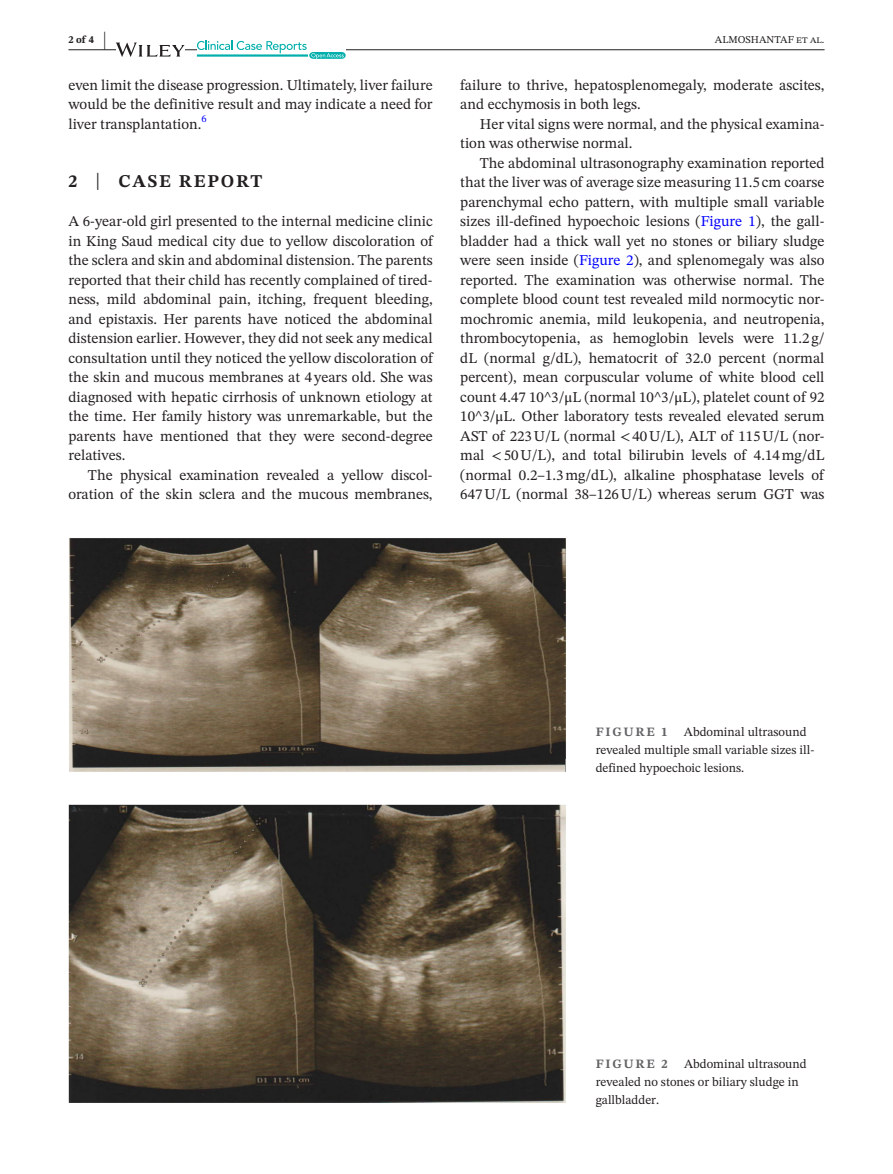
<style>
.page{position:relative;width:893px;height:1174px;background:#fff}
.page>*{position:absolute;margin:0;border:0;box-sizing:border-box;transform-origin:0 0}
.t1{font:700 18px "STIX Two Text";letter-spacing:.1em;color:#231f20}
.t2{font:15px/19.5px "STIX Two Text";color:#231f20;text-align:justify}
.t3{font:12.75px/18px "STIX Two Text";color:#231f20}
.t4{font:700 12.75px "STIX Two Text";letter-spacing:.14em;color:#636366}
.t5{font:10.5px "STIX Two Text";color:#231f20}
.t6{font:700 10.5px "STIX Two Text";color:#231f20}
.t7{font:10.5px "STIX Two Text";color:#00f}
.s1{font-size:21px}
.s2{color:#00f}
.s3{font-family:"STIX"}
.s4{font-weight:400;font-size:23.7px}
</style>
<div class="page">
<hr style="left:68px;top:49px;width:756px;height:1px;background:#231f20">
<svg style="left:116px;top:43px;width:69px;height:14px"></svg>
<svg style="left:197px;top:41px;width:149px;height:18px"></svg>
<img style="left:69px;top:538px;width:497px;height:234px">
<img style="left:68px;top:804px;width:498px;height:299px">
<p class="t6" style="left:68px;top:32px;width:39px">2 of 4 <span class="s1">|</span></p>
<p class="t5" style="left:715px;top:32px;width:111px">ALMOSHANTAF et al.</p>
<p class="t2" style="left:68px;top:75px;width:366px">even limit the disease progression. Ultimately, liver failure would be the definitive result and may indicate a need for liver transplantation.</p>
<p class="t2" style="left:460px;top:75px;width:366px">failure to thrive, hepatosplenomegaly, moderate ascites, and ecchymosis in both legs.</p>
<p class="t2" style="left:460px;top:114px;width:366px;text-indent:20px">Her vital signs were normal, and the physical examina&shy;tion was otherwise normal.</p>
<p class="t2" style="left:460px;top:153px;width:366px;text-indent:20px">The abdominal ultrasonography examination reported that the liver was of average size measuring 11.5 cm coarse parenchymal echo pattern, with multiple small variable sizes ill-defined hypoechoic lesions (<span class="s2">Figure 1</span>), the gall&shy;bladder had a thick wall yet no stones or biliary sludge were seen inside (<span class="s2">Figure 2</span>), and splenomegaly was also reported. The examination was otherwise normal. The complete blood count test revealed mild normocytic nor&shy;mochromic anemia, mild leukopenia, and neutropenia, thrombocytopenia, as hemoglobin levels were 11.2 g/ dL (normal g/dL), hematocrit of 32.0 percent (normal percent), mean corpuscular volume of white blood cell count 4.47 10^3/<span class="s3">μ</span>L (normal 10^3/<span class="s3">μ</span>L), platelet count of 92<br>10^3/<span class="s3">μ</span>L. Other laboratory tests revealed elevated serum AST of 223U/L (normal <span class="s3">&lt;</span>40U/L), ALT of 115U/L (nor&shy;mal <span class="s3">&lt;</span>50U/L), and total bilirubin levels of 4.14mg/dL (normal 0.2–1.3mg/dL), alkaline phosphatase levels of 647U/L (normal 38–126U/L) whereas serum GGT was</p>
<p class="t7" style="left:201px;top:111px;width:7px">6</p>
<p class="t1" style="left:68px;top:168px;width:195px">2 <span class="s4">|</span> CASE REPORT</p>
<p class="t2" style="left:68px;top:211px;width:366px">A 6-year-old girl presented to the internal medicine clinic in King Saud medical city due to yellow discoloration of the sclera and skin and abdominal distension. The parents reported that their child has recently complained of tired&shy;ness, mild abdominal pain, itching, frequent bleeding, and epistaxis. Her parents have noticed the abdominal distension earlier. However, they did not seek any medical consultation until they noticed the yellow discoloration of the skin and mucous membranes at 4 years old. She was diagnosed with hepatic cirrhosis of unknown etiology at the time. Her family history was unremarkable, but the parents have mentioned that they were second-degree relatives.</p>
<p class="t2" style="left:68px;top:465px;width:366px;text-align:right">The physical examination revealed a yellow discol&shy;oration of the skin sclera and the mucous membranes,</p>
<p class="t3" style="left:596px;top:723px;width:220px;text-indent:88px">Abdominal ultrasound revealed multiple small variable sizes ill&shy;defined hypoechoic lesions.</p>
<p class="t4" style="left:596px;top:723px;width:73px">FIGURE 1</p>
<p class="t3" style="left:596px;top:1054px;width:213px;text-indent:88px">Abdominal ultrasound revealed no stones or biliary sludge in gallbladder.</p>
<p class="t4" style="left:596px;top:1054px;width:73px">FIGURE 2</p>
</div>
